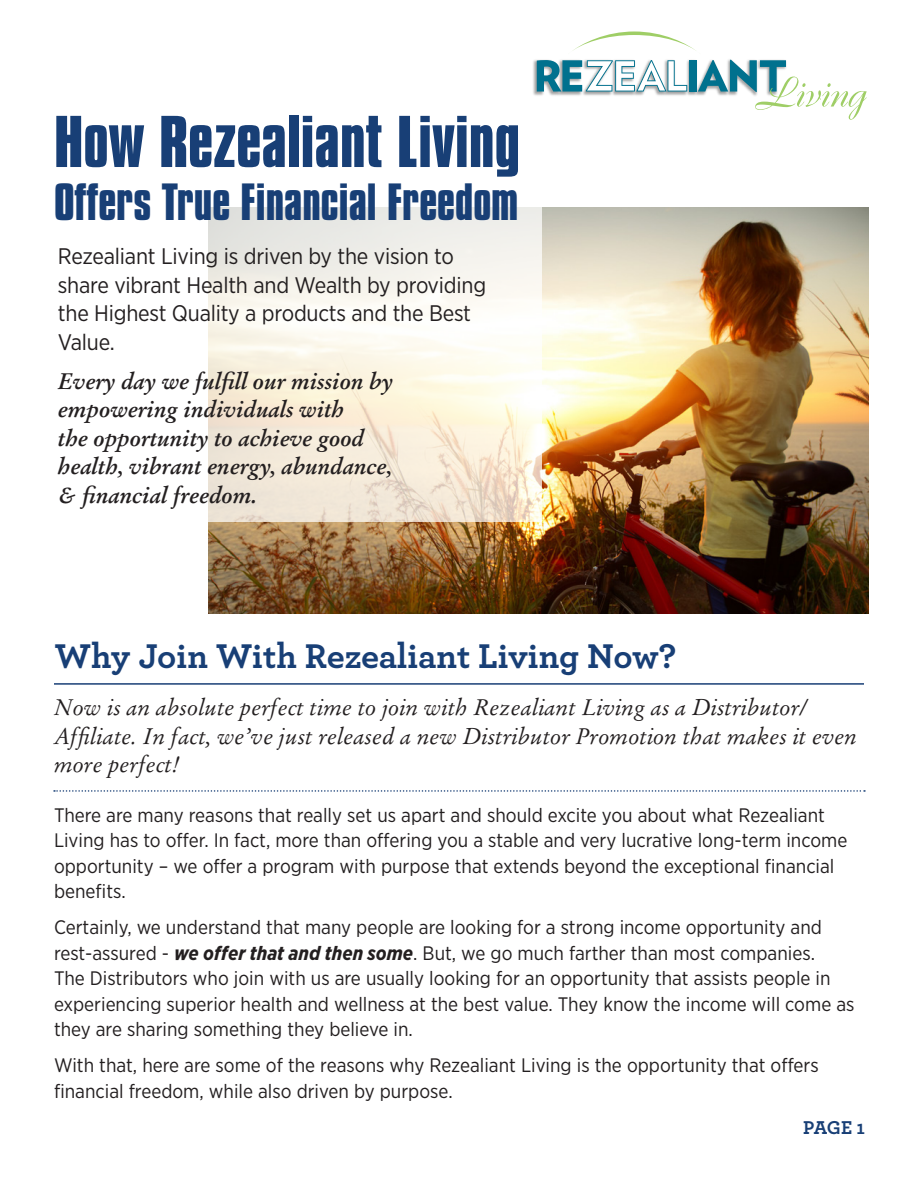
<style>
.page{position:relative;width:918px;height:1188px;background:#fff}
.page>*{position:absolute;margin:0;border:0;box-sizing:border-box;transform-origin:0 0}
.t1{font:700 63px "Compacta BT";color:#183f76}
.t2{font:700 45px "Compacta BT";color:#183f76}
.t3{font:700 36px "Archer";letter-spacing:-.005em;color:#183f76}
.t4{font:italic 22.5px/28.5px "Stempel Garamond";color:#231f20}
.t5{font:italic 700 22.5px/28.5px "Stempel Garamond";color:#231f20}
.t6{font:22.5px/28.5px "Gotham Narrow";letter-spacing:-.01em;color:#231f20}
.t7{font:19.5px/25.5px "Gotham Narrow";color:#231f20}
.t8{font:700 19.5px "Archer";color:#183f76}
.s1{font-weight:700;font-style:italic}
</style>
<div class="page">
<img style="left:209px;top:207px;width:660px;height:407px">
<svg style="left:208px;top:207px;width:334px;height:315px"></svg>
<svg style="left:573px;top:32px;width:123px;height:19px"></svg>
<img style="left:533px;top:59px;width:248px;height:37px">
<svg style="left:537px;top:60px;width:150px;height:32px"></svg>
<div style="left:690px;top:60px;width:7px;height:32px;background:#00718e"></div>
<svg style="left:698px;top:60px;width:169px;height:60px"></svg>
<hr style="left:54px;top:683px;width:810px;height:2px;background:#183f76">
<svg style="left:54px;top:790px;width:811px;height:2px"></svg>
<p class="t1" style="left:54px;top:104px;width:468px">How Rezealiant Living</p>
<p class="t2" style="left:54px;top:174px;width:466px">Offers True Financial Freedom</p>
<p class="t6" style="left:58px;top:242px;width:430px">Rezealiant Living is driven by the vision to share vibrant Health and Wealth by providing the Highest Quality a products and the Best Value.</p>
<p class="t5" style="left:58px;top:367px;width:337px">Every day we fulfill our mission by empowering individuals with<br>the opportunity to achieve good health, vibrant energy, abundance, &amp; financial freedom.</p>
<p class="t3" style="left:54px;top:627px;width:623px">Why Join With Rezealiant Living Now?</p>
<p class="t4" style="left:54px;top:693px;width:805px">Now is an absolute perfect time to join with Rezealiant Living as a Distributor/<br>Affiliate. In fact, we’ve just released a new Distributor Promotion that makes it even more perfect!</p>
<p class="t7" style="left:54px;top:802px;width:795px">There are many reasons that really set us apart and should excite you about what Rezealiant Living has to offer. In fact, more than offering you a stable and very lucrative long-term income opportunity – we offer a program with purpose that extends beyond the exceptional financial benefits.</p>
<p class="t7" style="left:54px;top:915px;width:802px">Certainly, we understand that many people are looking for a strong income opportunity and rest-assured - <span class="s1">we offer that and then some</span>. But, we go much farther than most companies.<br>The Distributors who join with us are usually looking for an opportunity that assists people in experiencing superior health and wellness at the best value. They know the income will come as they are sharing something they believe in.</p>
<p class="t7" style="left:54px;top:1053px;width:766px">With that, here are some of the reasons why Rezealiant Living is the opportunity that offers financial freedom, while also driven by purpose.</p>
<p class="t8" style="left:803px;top:1112px;width:63px">PAGE 1</p>
</div>
